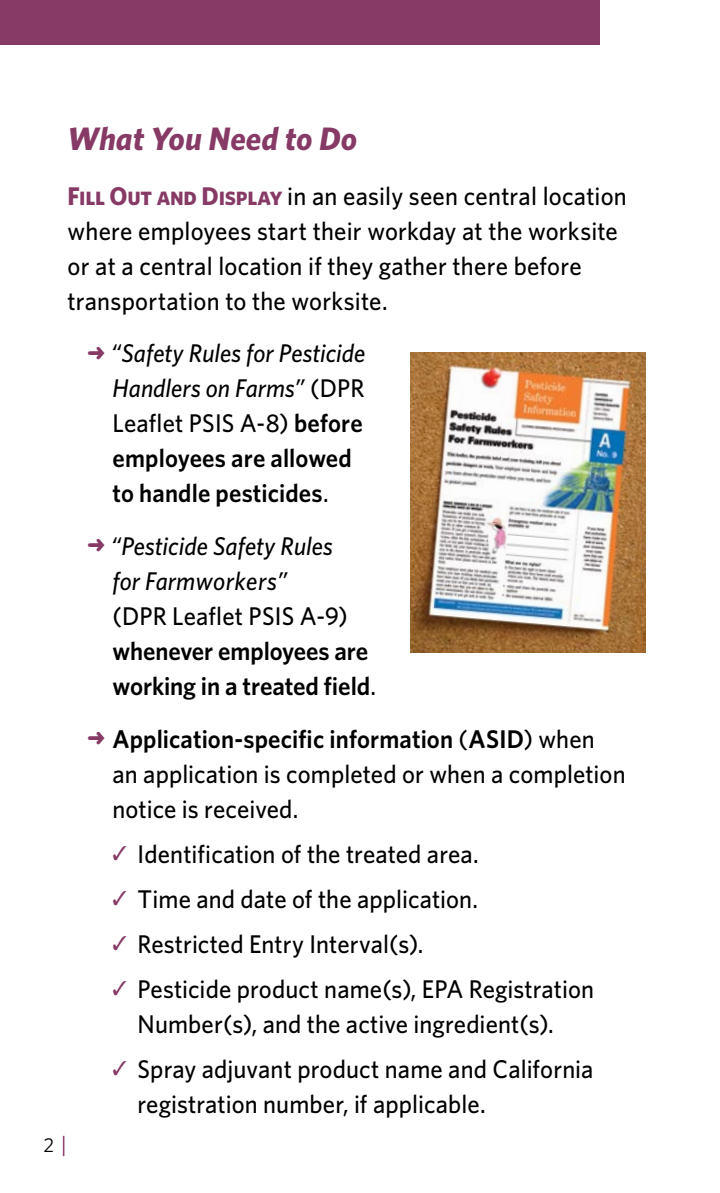
<style>
.page{position:relative;width:720px;height:1193px;background:#fff}
.page>*{position:absolute;margin:0;border:0;box-sizing:border-box;transform-origin:0 0}
.Heading{font:italic 700 32.5px "Whitney";color:#863a65}
.Body_Text_1st_Para{font:500 25.5px/35px "Whitney";letter-spacing:.005em;color:#000;scale:.96 1}
.Bullet_lvl_1{font:600 25.5px/35px "Whitney";color:#000;scale:.96 1}
.t1{font:20px "Whitney";color:#000}
.s1{font-family:"Whitney Bold SC";font-weight:400;color:#863a65}
.s2{color:#863a65}
.s3{font-weight:500;font-style:italic}
.s4{font-weight:500}
.s5{font-weight:600}
.s6{font-size:22.5px;color:#7f2f5e}
</style>
<div class="page">
<div style="left:0;top:0;width:600px;height:45px;background:#863a65"></div>
<img style="left:411px;top:352px;width:235px;height:300px">
<p class="Heading" style="left:68px;top:119px;width:291px">What You Need to Do</p>
<p class="Body_Text_1st_Para" style="left:68px;top:178px;width:584px"><span class="s1">Fill Out and Display</span> in an easily seen central location where employees start their workday at the worksite or at a central location if they gather there before transportation to the worksite.</p>
<p class="Bullet_lvl_1" style="left:112px;top:335px;width:265px;text-indent:-25px"><span class="s2">➜</span> <span class="s3">“Safety Rules for Pesticide<br>Handlers on Farms”</span> <span class="s4">(DPR<br>Leaflet PSIS A-8)</span> before employees are allowed to handle pesticides<span class="s4">.</span></p>
<p class="Bullet_lvl_1" style="left:112px;top:528px;width:276px;text-indent:-25px"><span class="s2">➜</span> <span class="s3">“Pesticide Safety Rules<br>for Farmworkers”<br></span><span class="s4">(DPR Leaflet PSIS A-9) </span>whenever employees are working in a treated field<span class="s4">.</span></p>
<p class="Body_Text_1st_Para" style="left:112px;top:720px;width:536px;text-indent:-25px"><span class="s2">➜</span> <span class="s5">Application-specific information</span> (<span class="s5">ASID</span>) when an application is completed or when a completion notice is received.</p>
<p class="Body_Text_1st_Para" style="left:112px;top:835px;width:383px"><span class="s2">✓</span> Identification of the treated area.</p>
<p class="Body_Text_1st_Para" style="left:112px;top:880px;width:382px"><span class="s2">✓</span> Time and date of the application.</p>
<p class="Body_Text_1st_Para" style="left:112px;top:925px;width:325px"><span class="s2">✓</span> Restricted Entry Interval(s).</p>
<p class="Body_Text_1st_Para" style="left:112px;top:970px;width:503px;text-align:center"><span class="s2">✓</span> Pesticide product name(s), EPA Registration<br>Number(s), and the active ingredient(s).</p>
<p class="Body_Text_1st_Para" style="left:138px;top:1050px;width:477px;text-indent:-25px"><span class="s2">✓</span> Spray adjuvant product name and California registration number, if applicable.</p>
<p class="t1" style="left:43px;top:1133px;width:25px">2 <span class="s6">|</span></p>
</div>
